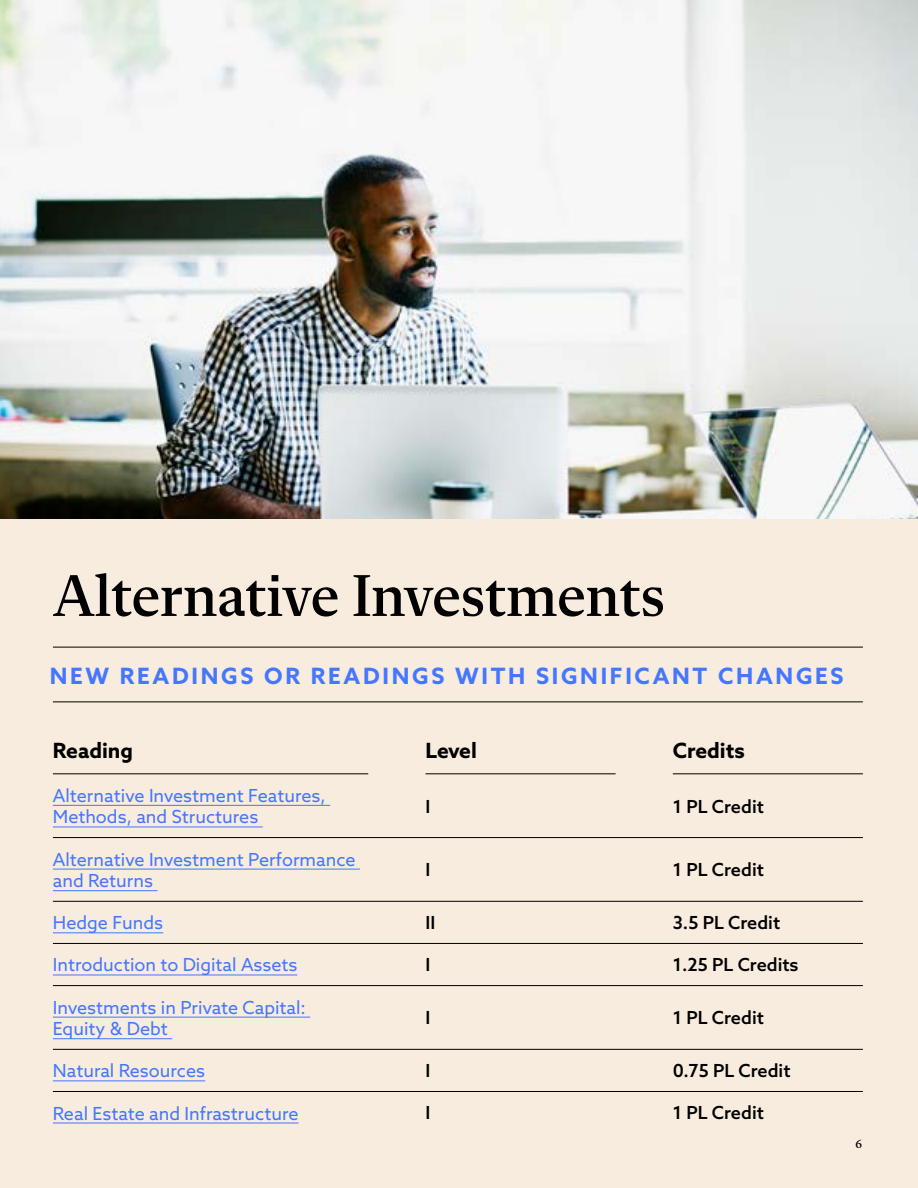
<style>
.page{position:relative;width:918px;height:1188px;background:#f7ecde}
.page>*{position:absolute;margin:0;border:0;box-sizing:border-box;transform-origin:0 0}
.t1{font:500 60px "Flecha S";color:#000}
.t2{font:700 22.5px "Azo Sans";letter-spacing:.12em;color:#4476ff}
.t3{font:700 21px "Azo Sans";color:#000}
.t4{font:18px/21.6px "Azo Sans";color:#4476ff}
.t5{font:500 18px "Azo Sans";color:#000}
.t6{font:500 12px "Flecha S";color:#000}
</style>
<div class="page">
<hr style="left:53px;top:805px;width:277px;height:1px;background:#4476ff">
<hr style="left:53px;top:827px;width:210px;height:1px;background:#4476ff">
<hr style="left:53px;top:869px;width:307px;height:1px;background:#4476ff">
<hr style="left:53px;top:890px;width:105px;height:1px;background:#4476ff">
<hr style="left:53px;top:1017px;width:257px;height:1px;background:#4476ff">
<hr style="left:53px;top:1038px;width:119px;height:1px;background:#4476ff">
<hr style="left:53px;top:1080px;width:152px;height:1px;background:#4476ff">
<hr style="left:53px;top:1123px;width:246px;height:1px;background:#4476ff">
<hr style="left:53px;top:932px;width:110px;height:1px;background:#4476ff">
<hr style="left:53px;top:975px;width:244px;height:1px;background:#4476ff">
<hr style="left:53px;top:647px;width:810px;height:1px;background:#000">
<hr style="left:53px;top:701px;width:810px;height:1px;background:#000">
<hr style="left:53px;top:837px;width:810px;height:1px;background:#000">
<hr style="left:53px;top:901px;width:810px;height:1px;background:#000">
<hr style="left:53px;top:943px;width:810px;height:1px;background:#000">
<hr style="left:53px;top:985px;width:810px;height:1px;background:#000">
<hr style="left:53px;top:1049px;width:810px;height:1px;background:#000">
<hr style="left:53px;top:1091px;width:810px;height:1px;background:#000">
<hr style="left:53px;top:773px;width:315px;height:1px;background:#000">
<hr style="left:673px;top:773px;width:190px;height:1px;background:#000">
<img style="left:0;top:0;width:918px;height:518px">
<hr style="left:426px;top:773px;width:190px;height:1px;background:#000">
<h1 class="t1" style="left:53px;top:561px;width:614px">Alternative Investments</h1>
<p class="t2" style="left:50px;top:661px;width:795px">NEW READINGS OR READINGS WITH SIGNIFICANT CHANGES</p>
<p class="t3" style="left:53px;top:736px;width:82px">Reading</p>
<p class="t3" style="left:673px;top:736px;width:73px">Credits</p>
<p class="t4" style="left:53px;top:784px;width:274px">Alternative Investment Features,<br>Methods, and Structures</p>
<p class="t5" style="left:426px;top:794px;width:6px">I</p>
<p class="t5" style="left:673px;top:794px;width:93px">1 PL Credit</p>
<p class="t5" style="left:426px;top:858px;width:6px">I</p>
<p class="t5" style="left:673px;top:858px;width:93px">1 PL Credit</p>
<p class="t5" style="left:426px;top:911px;width:11px">II</p>
<p class="t5" style="left:673px;top:911px;width:109px">3.5 PL Credit</p>
<p class="t5" style="left:426px;top:953px;width:6px">I</p>
<p class="t5" style="left:426px;top:1006px;width:6px">I</p>
<p class="t5" style="left:426px;top:1059px;width:6px">I</p>
<p class="t5" style="left:426px;top:1101px;width:6px">I</p>
<p class="t3" style="left:426px;top:736px;width:53px">Level</p>
<p class="t4" style="left:53px;top:848px;width:304px">Alternative Investment Performance and Returns</p>
<p class="t4" style="left:53px;top:912px;width:112px">Hedge Funds</p>
<p class="t4" style="left:53px;top:954px;width:246px">Introduction to Digital Assets</p>
<p class="t5" style="left:673px;top:953px;width:127px">1.25 PL Credits</p>
<p class="t5" style="left:673px;top:1006px;width:93px">1 PL Credit</p>
<p class="t5" style="left:673px;top:1059px;width:119px">0.75 PL Credit</p>
<p class="t5" style="left:673px;top:1101px;width:93px">1 PL Credit</p>
<p class="t4" style="left:53px;top:996px;width:254px">Investments in Private Capital:<br>Equity &amp; Debt</p>
<p class="t4" style="left:53px;top:1060px;width:154px">Natural Resources</p>
<p class="t4" style="left:53px;top:1102px;width:247px">Real Estate and Infrastructure</p>
<p class="t6" style="left:855px;top:1137px;width:8px">6</p>
</div>
